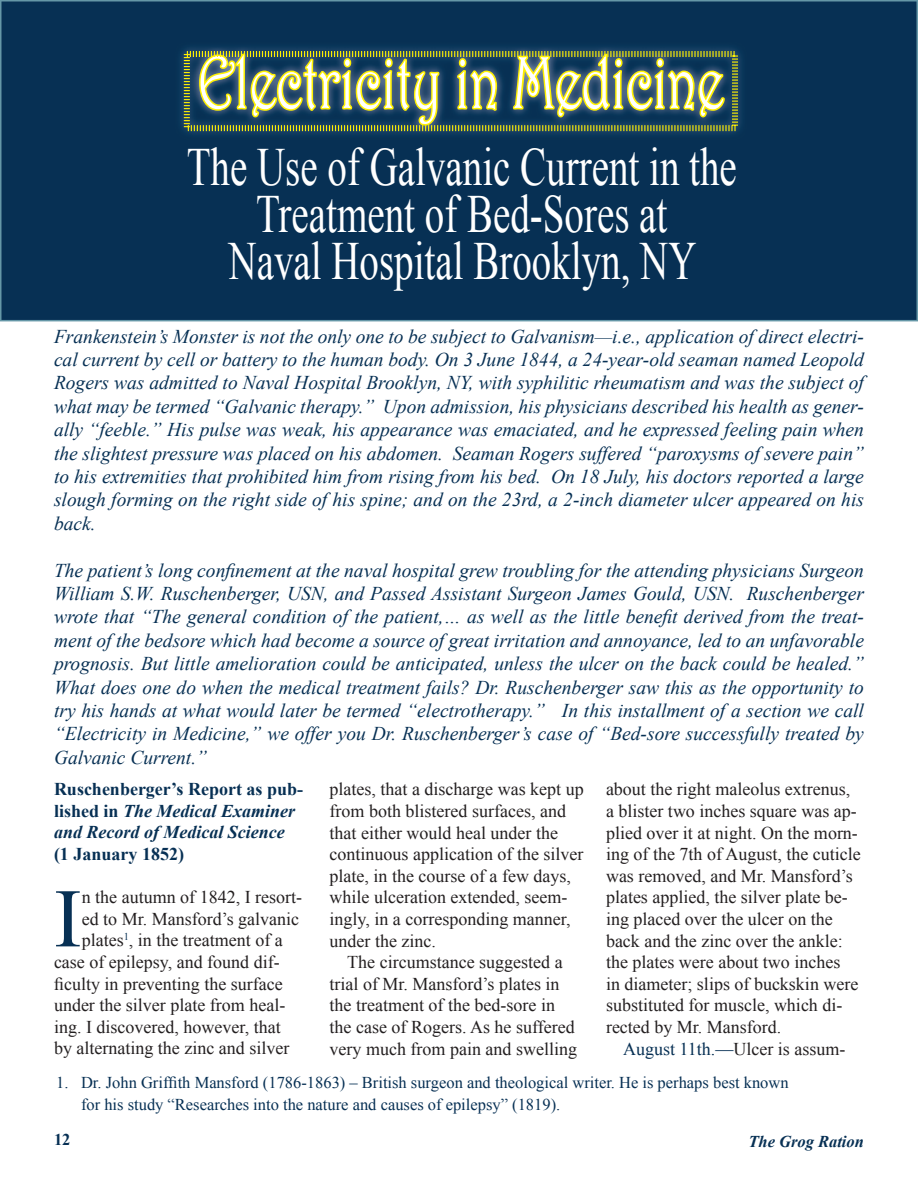
<style>
.page{position:relative;width:918px;height:1188px;background:#fff}
.page>*{position:absolute;margin:0;border:0;box-sizing:border-box;transform-origin:0 0}
.t1{font:83.25px "Times New Roman";color:#073054}
.t2{font:74.55px "Harrington";color:#fff;scale:.72 1}
.t3{font:53.85px/46.8px "Times New Roman";color:#fff;text-align:center;scale:.72 1}
.t4{font:italic 19.5px/23.4px "Times New Roman";color:#073054;text-align:justify}
.t5{font:18px/21.6px "Times New Roman";color:#231f20}
.t6{font:italic 700 18px/21.6px "Times New Roman";color:#073054}
.t7{font:700 18px "Times New Roman";color:#073054}
.t8{font:16.5px/21.6px "Times New Roman";color:#073054}
.t9{font:italic 700 16.5px "Times New Roman";color:#073054}
.t10{font:700 16.5px "Times New Roman";color:#073054}
.s1{font-style:normal}
.s2{color:#073054}
</style>
<div class="page">
<div style="left:0;top:0;width:918px;height:321px;background:#073054"></div>
<img style="left:174px;top:41px;width:639px;height:127px">
<svg style="left:198px;top:0;width:243px;height:51px;background:#0b3457"></svg>
<svg style="left:511px;top:0;width:215px;height:51px;background:#0b3457"></svg>
<svg style="left:184px;top:51px;width:554px;height:80px;background:#657a4b"></svg>
<h2 class="t2" style="left:198px;top:38px;width:731px">Electricity in Medicine</h2>
<h3 class="t3" style="left:187px;top:143px;width:766px">The Use of Galvanic Current in the<br>Treatment of Bed-Sores at<br>Naval Hospital Brooklyn, NY</h3>
<p class="t4" style="left:54px;top:324px;width:812px">Frankenstein’s Monster is not the only one to be subject to Galvanism—i.e., application of direct electri&shy;cal current by cell or battery to the human body. On 3 June 1844, a 24-year-old seaman named Leopold Rogers was admitted to Naval Hospital Brooklyn, NY, with syphilitic rheumatism and was the subject of what may be termed “Galvanic therapy.” Upon admission, his physicians described his health as gener&shy;ally “feeble.” His pulse was weak, his appearance was emaciated, and he expressed feeling pain when the slightest pressure was placed on his abdomen. Seaman Rogers suffered “paroxysms of severe pain” to his extremities that prohibited him from rising from his bed. On 18 July, his doctors reported a large slough forming on the right side of his spine; and on the 23rd, a 2-inch diameter ulcer appeared on his back.</p>
<p class="t4" style="left:54px;top:558px;width:812px">The patient’s long confinement at the naval hospital grew troubling for the attending physicians Surgeon William S.W. Ruschenberger, USN, and Passed Assistant Surgeon James Gould, USN. Ruschenberger wrote that “The general condition of the patient,… as well as the little benefit derived from the treat&shy;ment of the bedsore which had become a source of great irritation and annoyance, led to an unfavorable prognosis. But little amelioration could be anticipated, unless the ulcer on the back could be healed.” What does one do when the medical treatment fails? Dr. Ruschenberger saw this as the opportunity to try his hands at what would later be termed “electrotherapy.” In this installment of a section we call “Electricity in Medicine,” we offer you Dr. Ruschenberger’s case of “Bed-sore successfully treated by Galvanic Current.”</p>
<p class="t6" style="left:54px;top:778px;width:251px"><span class="s1">Ruschenberger’s Report as pub&shy;lished in</span> The Medical Examiner and Record of Medical Science</p>
<p class="t7" style="left:54px;top:842px;width:131px">(1 January 1852)</p>
<h1 class="t1" style="left:54px;top:863px;width:29px">I</h1>
<p class="t5" style="left:82px;top:886px;width:222px">n the autumn of 1842, I resort-</p>
<p class="t5" style="left:606px;top:778px;width:256px">about the right maleolus extrenus, a blister two inches square was ap&shy;plied over it at night. On the morn&shy;ing of the 7th of August, the cuticle was removed, and Mr. Mansford’s plates applied, the silver plate be&shy;ing placed over the ulcer on the back and the zinc over the ankle: the plates were about two inches<br>in diameter; slips of buckskin were substituted for muscle, which di&shy;rected by Mr. Mansford.</p>
<p class="t5" style="left:623px;top:1038px;width:224px"><span class="s2">August 11th.—</span>Ulcer is assum-</p>
<p class="t8" style="left:81px;top:1072px;width:709px;text-indent:-25px">1. Dr. John Griffith Mansford (1786-1863) – British surgeon and theological writer. He is perhaps best known for his study “Researches into the nature and causes of epilepsy” (1819).</p>
<p class="t5" style="left:330px;top:778px;width:256px">plates, that a discharge was kept up from both blistered surfaces, and that either would heal under the continuous application of the silver plate, in the course of a few days, while ulceration extended, seem&shy;ingly, in a corresponding manner, under the zinc.</p>
<p class="t5" style="left:330px;top:951px;width:249px;text-indent:18px">The circumstance suggested a trial of Mr. Mansford’s plates in the treatment of the bed-sore in the case of Rogers. As he suffered very much from pain and swelling</p>
<p class="t5" style="left:82px;top:908px;width:219px">ed to Mr. Mansford’s galvanic</p>
<p class="t5" style="left:82px;top:929px;width:203px">plates<sup>1</sup>, in the treatment of a</p>
<p class="t5" style="left:54px;top:951px;width:227px">case of epilepsy, and found dif-</p>
<p class="t5" style="left:54px;top:972px;width:230px">ficulty in preventing the surface</p>
<p class="t5" style="left:54px;top:994px;width:233px">under the silver plate from heal-</p>
<p class="t5" style="left:54px;top:1016px;width:228px">ing. I discovered, however, that</p>
<p class="t5" style="left:54px;top:1037px;width:237px">by alternating the zinc and silver</p>
<p class="t10" style="left:54px;top:1128px;width:18px">12</p>
<p class="t9" style="left:748px;top:1130px;width:117px">The Grog Ration</p>
</div>
